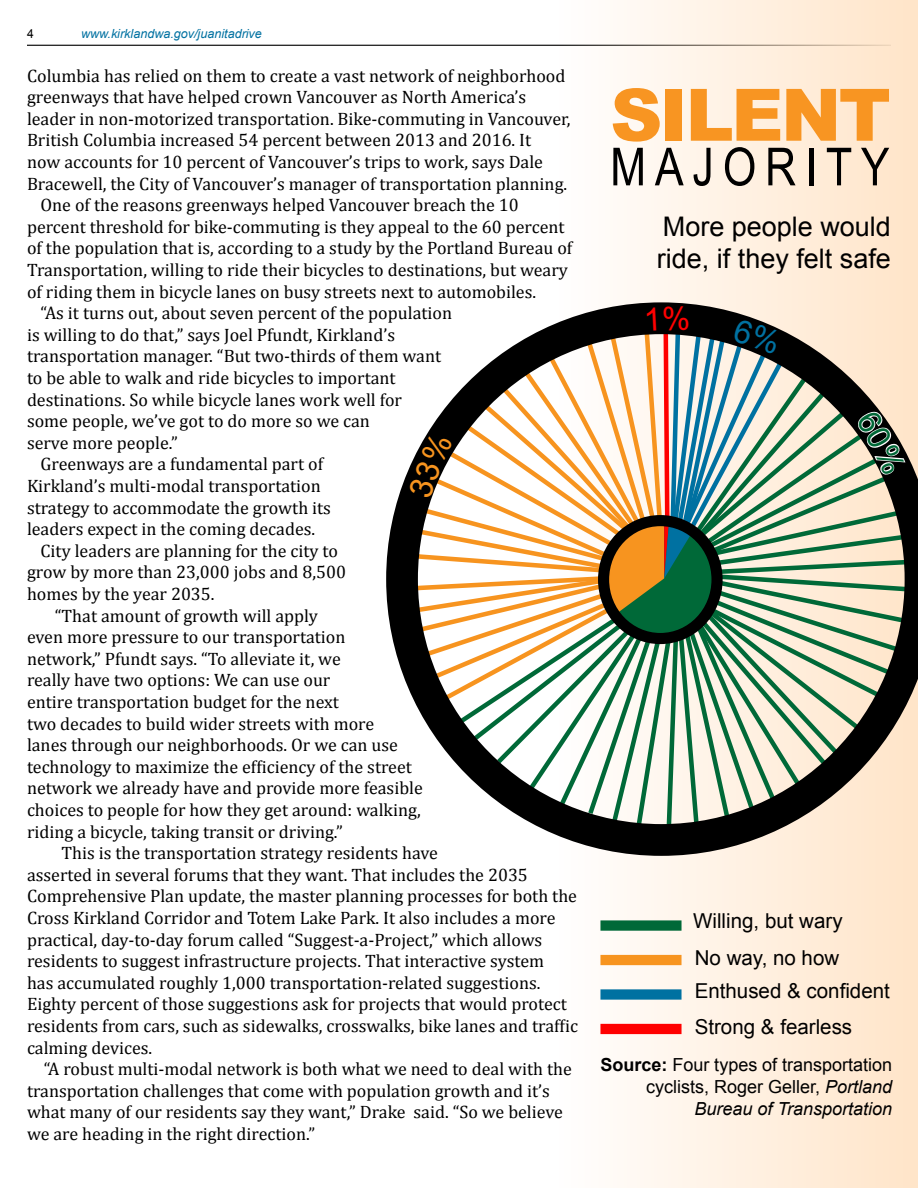
<style>
.page{position:relative;width:918px;height:1188px;background:#fff}
.page>*{position:absolute;margin:0;border:0;box-sizing:border-box;transform-origin:0 0}
.t1{font:900 72.3px "Arial";letter-spacing:-.035em;color:#f89522}
.t2{font:52.5px "Arial Narrow";letter-spacing:.17em;color:#000}
.t3{font:27px/32.4px "Arial";color:#000}
.t4{font:20.55px/36.6px "Arial";color:#000}
.t5{font:18px "Cambria";color:#000}
.t6{font:18px/21.6px "Arial";color:#000;text-align:right}
.t7{font:italic 12.6px "Arial";color:#0071a1}
.t8{font:12.6px "Arial";color:#000;scale:.96 1}
.s1{font-weight:700}
.s2{font-style:italic}
</style>
<div class="page">
<hr style="left:27px;top:45px;width:864px;height:1px;background:#000">
<div style="left:559px;top:0;width:359px;height:1188px;background:linear-gradient(to right,#fffefe,#ffe4c8)"></div>
<div style="left:600px;top:920px;width:82px;height:11px;background:#006938"></div>
<div style="left:600px;top:955px;width:82px;height:10px;background:#f7941f"></div>
<div style="left:600px;top:989px;width:82px;height:11px;background:#0071a1"></div>
<div style="left:600px;top:1024px;width:82px;height:10px;background:#f00"></div>
<svg style="left:386px;top:302px;width:532px;height:554px"></svg>
<svg style="left:406px;top:306px;width:506px;height:527px"></svg>
<p class="t8" style="left:27px;top:26px;width:8px">4</p>
<p class="t7" style="left:81px;top:26px;width:182px">www.kirklandwa.gov/juanitadrive</p>
<p class="t5" style="left:27px;top:65px;width:540px">Columbia has relied on them to create a vast network of neighborhood</p>
<p class="t5" style="left:27px;top:86px;width:501px">greenways that have helped crown Vancouver as North America’s</p>
<p class="t5" style="left:27px;top:108px;width:545px">leader in non-motorized transportation. Bike-commuting in Vancouver,</p>
<p class="t5" style="left:27px;top:130px;width:506px">British Columbia increased 54 percent between 2013 and 2016. It</p>
<p class="t5" style="left:27px;top:151px;width:518px">now accounts for 10 percent of Vancouver’s trips to work, says Dale</p>
<p class="t5" style="left:27px;top:173px;width:542px">Bracewell, the City of Vancouver’s manager of transportation planning.</p>
<p class="t5" style="left:40px;top:194px;width:480px">One of the reasons greenways helped Vancouver breach the 10</p>
<p class="t5" style="left:27px;top:216px;width:539px">percent threshold for bike-commuting is they appeal to the 60 percent</p>
<p class="t5" style="left:27px;top:238px;width:547px">of the population that is, according to a study by the Portland Bureau of</p>
<p class="t5" style="left:27px;top:259px;width:542px">Transportation, willing to ride their bicycles to destinations, but weary</p>
<p class="t5" style="left:27px;top:281px;width:511px">of riding them in bicycle lanes on busy streets next to automobiles.</p>
<p class="t5" style="left:40px;top:302px;width:413px">“As it turns out, about seven percent of the population</p>
<p class="t5" style="left:27px;top:324px;width:370px">is willing to do that,” says Joel Pfundt, Kirkland’s</p>
<p class="t5" style="left:27px;top:346px;width:416px">transportation manager. “But two-thirds of them want</p>
<p class="t5" style="left:27px;top:367px;width:370px">to be able to walk and ride bicycles to important</p>
<p class="t5" style="left:27px;top:389px;width:377px">destinations. So while bicycle lanes work well for</p>
<p class="t5" style="left:27px;top:410px;width:345px">some people, we’ve got to do more so we can</p>
<p class="t5" style="left:27px;top:432px;width:152px">serve more people.”</p>
<p class="t5" style="left:40px;top:454px;width:284px">Greenways are a fundamental part of</p>
<p class="t5" style="left:27px;top:475px;width:295px">Kirkland’s multi-modal transportation</p>
<p class="t5" style="left:27px;top:497px;width:306px">strategy to accommodate the growth its</p>
<p class="t5" style="left:27px;top:518px;width:290px">leaders expect in the coming decades.</p>
<p class="t5" style="left:40px;top:540px;width:299px">City leaders are planning for the city to</p>
<p class="t5" style="left:27px;top:562px;width:321px">grow by more than 23,000 jobs and 8,500</p>
<p class="t5" style="left:27px;top:583px;width:189px">homes by the year 2035.</p>
<p class="t5" style="left:55px;top:605px;width:265px">“That amount of growth will apply</p>
<p class="t5" style="left:27px;top:626px;width:320px">even more pressure to our transportation</p>
<p class="t5" style="left:27px;top:648px;width:315px">network,” Pfundt says. “To alleviate it, we</p>
<p class="t5" style="left:27px;top:670px;width:305px">really have two options: We can use our</p>
<p class="t5" style="left:27px;top:691px;width:314px">entire transportation budget for the next</p>
<p class="t5" style="left:27px;top:713px;width:349px">two decades to build wider streets with more</p>
<p class="t5" style="left:27px;top:734px;width:372px">lanes through our neighborhoods. Or we can use</p>
<p class="t5" style="left:27px;top:756px;width:386px">technology to maximize the efficiency of the street</p>
<p class="t5" style="left:27px;top:778px;width:397px">network we already have and provide more feasible</p>
<p class="t5" style="left:27px;top:799px;width:395px">choices to people for how they get around: walking,</p>
<p class="t5" style="left:27px;top:821px;width:318px">riding a bicycle, taking transit or driving.”</p>
<p class="t5" style="left:61px;top:842px;width:378px">This is the transportation strategy residents have</p>
<p class="t5" style="left:27px;top:864px;width:502px">asserted in several forums that they want. That includes the 2035</p>
<p class="t5" style="left:27px;top:886px;width:552px">Comprehensive Plan update, the master planning processes for both the</p>
<p class="t5" style="left:27px;top:907px;width:530px">Cross Kirkland Corridor and Totem Lake Park. It also includes a more</p>
<p class="t5" style="left:27px;top:929px;width:517px">practical, day-to-day forum called “Suggest-a-Project,” which allows</p>
<p class="t5" style="left:27px;top:950px;width:519px">residents to suggest infrastructure projects. That interactive system</p>
<p class="t5" style="left:27px;top:972px;width:515px">has accumulated roughly 1,000 transportation-related suggestions.</p>
<p class="t5" style="left:27px;top:994px;width:541px">Eighty percent of those suggestions ask for projects that would protect</p>
<p class="t5" style="left:27px;top:1015px;width:553px">residents from cars, such as sidewalks, crosswalks, bike lanes and traffic</p>
<p class="t5" style="left:27px;top:1037px;width:127px">calming devices.</p>
<p class="t5" style="left:44px;top:1058px;width:530px">“A robust multi-modal network is both what we need to deal with the</p>
<p class="t5" style="left:27px;top:1080px;width:524px">transportation challenges that come with population growth and it’s</p>
<p class="t5" style="left:27px;top:1102px;width:537px">what many of our residents say they want,” Drake said. “So we believe</p>
<p class="t5" style="left:27px;top:1123px;width:290px">we are heading in the right direction.”</p>
<h1 class="t1" style="left:610px;top:62px;width:282px">SILENT</h1>
<h2 class="t2" style="left:610px;top:128px;width:281px">MAJORITY</h2>
<h3 class="t3" style="left:657px;top:211px;width:236px">More people would ride, if they felt safe</h3>
<p class="t4" style="left:693px;top:903px;width:151px">Willing, but wary<br>No way, no how</p>
<p class="t4" style="left:695px;top:973px;width:197px;line-height:36px">Enthused &amp; confident<br>Strong &amp; fearless</p>
<p class="t6" style="left:600px;top:1054px;width:293px"><span class="s1">Source:</span> Four types of transportation cyclists, Roger Geller, <span class="s2">Portland<br>Bureau of Transportation</span></p>
</div>
